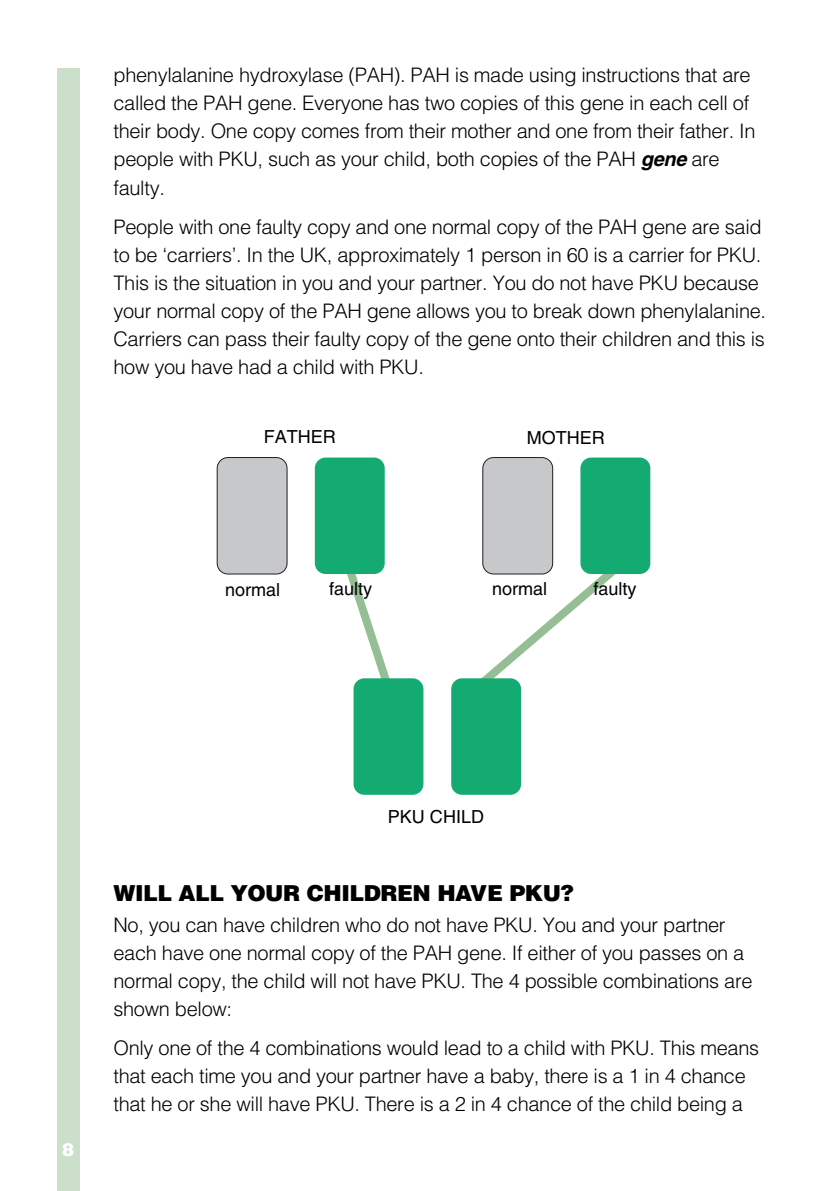
<style>
.page{position:relative;width:840px;height:1191px;background:#fff}
.page>*{position:absolute;margin:0;border:0;box-sizing:border-box;transform-origin:0 0}
.t1{font:900 22px "Helvetica";letter-spacing:-.02em;color:#000}
.t2{font:300 20px/28px "Helvetica";letter-spacing:-.015em;color:#000}
.t3{font:18px "Helvetica";color:#000}
.t4{font:900 18px "Helvetica";color:#fff}
.s1{font-weight:700;font-style:italic}
</style>
<div class="page">
<svg style="left:347px;top:556px;width:43px;height:122px"></svg>
<svg style="left:482px;top:553px;width:134px;height:146px"></svg>
<div style="left:57px;top:68px;width:22px;height:1123px;background:#cbdfca"></div>
<div style="left:217px;top:457px;width:70px;height:117px;background:#c7c8ca;border-radius:11px"></div>
<div style="left:217px;top:457px;width:70px;height:117px;border:1px solid #231f20;border-radius:11px"></div>
<div style="left:314px;top:457px;width:70px;height:117px;background:#14ab72;border-radius:11px"></div>
<div style="left:482px;top:457px;width:70px;height:117px;background:#c7c8ca;border-radius:11px"></div>
<div style="left:482px;top:457px;width:70px;height:117px;border:1px solid #231f20;border-radius:11px"></div>
<div style="left:580px;top:457px;width:70px;height:117px;background:#14ab72;border-radius:11px"></div>
<div style="left:353px;top:678px;width:70px;height:117px;background:#14ab72;border-radius:11px"></div>
<div style="left:451px;top:678px;width:70px;height:117px;background:#14ab72;border-radius:11px"></div>
<p class="t2" style="left:113px;top:62px;width:643px">phenylalanine hydroxylase (PAH). PAH is made using instructions that are called the PAH gene. Everyone has two copies of this gene in each cell of their body. One copy comes from their mother and one from their father. In people with PKU, such as your child, both copies of the PAH <span class="s1">gene</span> are faulty.</p>
<p class="t2" style="left:113px;top:213px;width:653px">People with one faulty copy and one normal copy of the PAH gene are said to be ‘carriers’. In the UK, approximately 1 person in 60 is a carrier for PKU.<br>This is the situation in you and your partner. You do not have PKU because your normal copy of the PAH gene allows you to break down phenylalanine.<br>Carriers can pass their faulty copy of the gene onto their children and this is how you have had a child with PKU.</p>
<p class="t3" style="left:263px;top:430px;width:73px">FATHER</p>
<p class="t3" style="left:526px;top:430px;width:79px">MOTHER</p>
<p class="t3" style="left:225px;top:583px;width:56px">normal</p>
<p class="t3" style="left:329px;top:582px;width:45px">faulty</p>
<p class="t3" style="left:492px;top:582px;width:56px">normal</p>
<p class="t3" style="left:593px;top:582px;width:45px">faulty</p>
<p class="t4" style="left:62px;top:1138px;width:14px">8</p>
<p class="t3" style="left:388px;top:810px;width:98px">PKU CHILD</p>
<p class="t1" style="left:113px;top:880px;width:462px">WILL ALL YOUR CHILDREN HAVE PKU?</p>
<p class="t2" style="left:113px;top:910px;width:640px">No, you can have children who do not have PKU. You and your partner each have one normal copy of the PAH gene. If either of you passes on a normal copy, the child will not have PKU. The 4 possible combinations are shown below:</p>
<p class="t2" style="left:113px;top:1034px;width:646px">Only one of the 4 combinations would lead to a child with PKU. This means that each time you and your partner have a baby, there is a 1 in 4 chance that he or she will have PKU. There is a 2 in 4 chance of the child being a</p>
</div>
